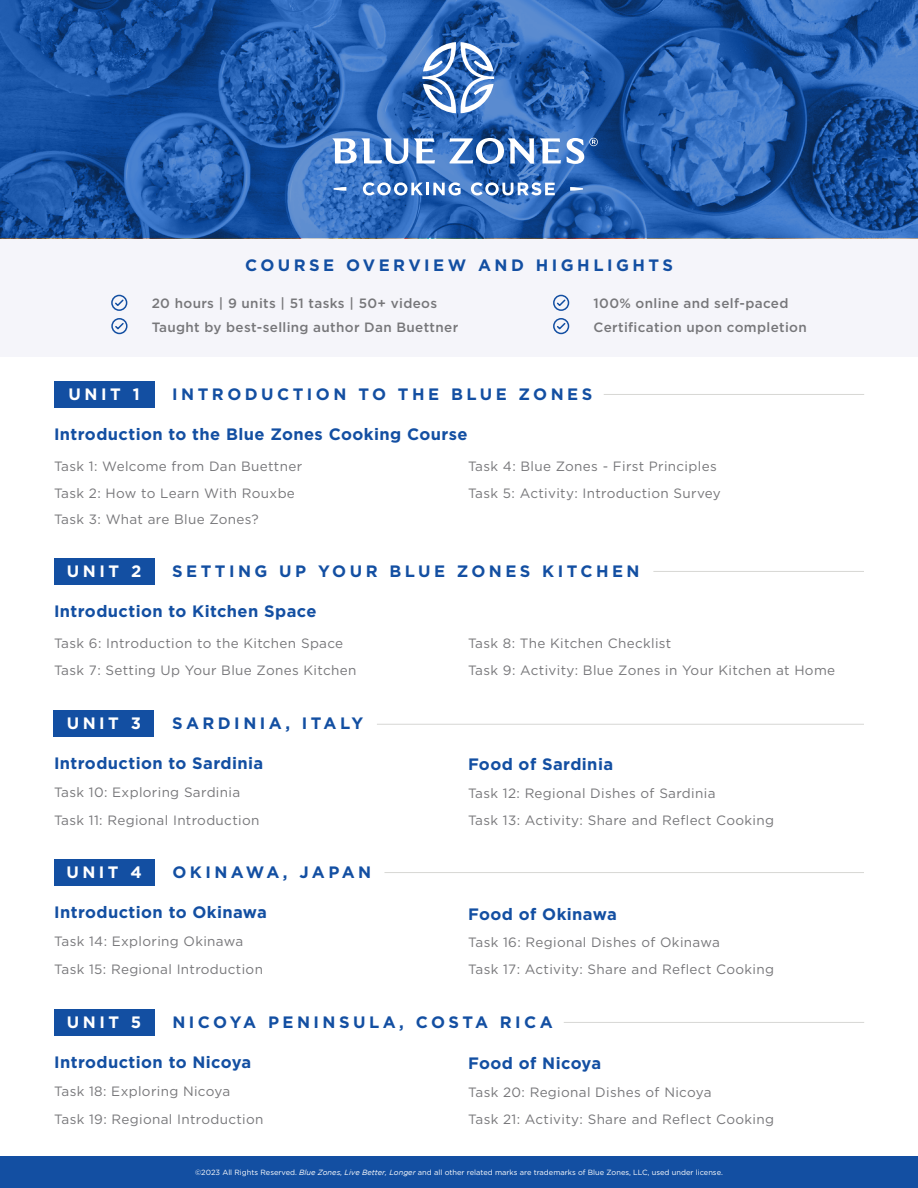
<style>
.page{position:relative;width:918px;height:1188px;background:#fff}
.page>*{position:absolute;margin:0;border:0;box-sizing:border-box;transform-origin:0 0}
.Paragraph_Section{font:700 16.5px "Gotham";letter-spacing:.025em;color:#134fa2}
.Paragraph_Section-2{font:700 16.5px "Gotham";letter-spacing:.21em;color:#134fa2}
.Paragraph_Section-3{font:700 16.5px "Gotham";letter-spacing:.21em;color:#fff}
.t1{font:13.5px "Gotham";letter-spacing:.025em;color:#77777a}
.t2{font:500 13.5px "Gotham";letter-spacing:.025em;color:#77777a}
.t3{font:7.5px "Gotham";color:#fff}
.s1{font-style:italic}
</style>
<div class="page">
<div style="left:0;top:1156px;width:918px;height:32px;background:#134fa2"></div>
<svg style="left:0;top:0;width:918px;height:238px;background:#235caa"></svg>
<div style="left:0;top:238px;width:918px;height:118px;background:#f5f5fa"></div>
<svg style="left:111px;top:294px;width:17px;height:41px"></svg>
<svg style="left:553px;top:294px;width:17px;height:41px"></svg>
<div style="left:54px;top:710px;width:100px;height:27px;background:#134fa2"></div>
<div style="left:54px;top:859px;width:100px;height:27px;background:#134fa2"></div>
<hr style="left:384px;top:872px;width:480px;height:1px;background:#d7d7d4">
<div style="left:54px;top:1009px;width:100px;height:27px;background:#134fa2"></div>
<hr style="left:564px;top:1022px;width:300px;height:1px;background:#d7d7d4">
<hr style="left:377px;top:724px;width:487px;height:1px;background:#d7d7d4">
<div style="left:54px;top:558px;width:100px;height:27px;background:#134fa2"></div>
<hr style="left:653px;top:571px;width:211px;height:1px;background:#d7d7d4">
<div style="left:54px;top:381px;width:100px;height:27px;background:#134fa2"></div>
<hr style="left:604px;top:394px;width:260px;height:1px;background:#d7d7d4">
<svg style="left:422px;top:42px;width:72px;height:71px"></svg>
<svg style="left:332px;top:138px;width:76px;height:26px"></svg>
<svg style="left:414px;top:138px;width:21px;height:25px"></svg>
<svg style="left:450px;top:138px;width:84px;height:26px"></svg>
<svg style="left:540px;top:138px;width:58px;height:26px"></svg>
<svg style="left:570px;top:187px;width:13px;height:4px"></svg>
<svg style="left:334px;top:187px;width:12px;height:4px"></svg>
<svg style="left:363px;top:182px;width:98px;height:13px"></svg>
<svg style="left:471px;top:182px;width:84px;height:13px"></svg>
<p class="Paragraph_Section-2" style="left:245px;top:256px;width:429px">COURSE OVERVIEW AND HIGHLIGHTS</p>
<h2 class="t2" style="left:152px;top:295px;width:287px">20 hours | 9 units | 51 tasks | 50+ videos</h2>
<h2 class="t2" style="left:152px;top:318px;width:308px">Taught by best-selling author Dan Buettner</h2>
<h2 class="t2" style="left:594px;top:318px;width:215px">Certification upon completion</h2>
<h2 class="t2" style="left:594px;top:295px;width:196px">100% online and self-paced</h2>
<p class="Paragraph_Section-3" style="left:69px;top:385px;width:72px">UNIT 1</p>
<p class="Paragraph_Section-2" style="left:172px;top:385px;width:421px">INTRODUCTION TO THE BLUE ZONES</p>
<h2 class="Paragraph_Section" style="left:54px;top:425px;width:415px">Introduction to the Blue Zones Cooking Course</h2>
<h2 class="t1" style="left:54px;top:458px;width:250px">Task 1: Welcome from Dan Buettner</h2>
<h2 class="t1" style="left:54px;top:484px;width:242px">Task 2: How to Learn With Rouxbe</h2>
<h2 class="t1" style="left:54px;top:511px;width:206px">Task 3: What are Blue Zones?</h2>
<h2 class="t1" style="left:468px;top:458px;width:250px">Task 4: Blue Zones - First Principles</h2>
<h2 class="t1" style="left:468px;top:484px;width:254px">Task 5: Activity: Introduction Survey</h2>
<p class="Paragraph_Section-3" style="left:67px;top:562px;width:76px">UNIT 2</p>
<p class="Paragraph_Section-2" style="left:172px;top:562px;width:469px">SETTING UP YOUR BLUE ZONES KITCHEN</p>
<h2 class="Paragraph_Section" style="left:54px;top:602px;width:264px">Introduction to Kitchen Space</h2>
<h2 class="t1" style="left:54px;top:635px;width:291px">Task 6: Introduction to the Kitchen Space</h2>
<h2 class="t1" style="left:54px;top:661px;width:304px">Task 7: Setting Up Your Blue Zones Kitchen</h2>
<p class="Paragraph_Section-3" style="left:67px;top:714px;width:76px">UNIT 3</p>
<p class="Paragraph_Section-2" style="left:172px;top:714px;width:193px">SARDINIA, ITALY</p>
<h2 class="Paragraph_Section" style="left:54px;top:754px;width:211px">Introduction to Sardinia</h2>
<h2 class="t1" style="left:54px;top:784px;width:188px">Task 10: Exploring Sardinia</h2>
<h2 class="t1" style="left:54px;top:811px;width:207px">Task 11: Regional Introduction</h2>
<p class="Paragraph_Section-3" style="left:66px;top:863px;width:77px">UNIT 4</p>
<p class="Paragraph_Section-2" style="left:172px;top:863px;width:200px">OKINAWA, JAPAN</p>
<h2 class="Paragraph_Section" style="left:54px;top:903px;width:214px">Introduction to Okinawa</h2>
<h2 class="t1" style="left:54px;top:933px;width:191px">Task 14: Exploring Okinawa</h2>
<h2 class="t1" style="left:54px;top:961px;width:210px">Task 15: Regional Introduction</h2>
<h2 class="t1" style="left:468px;top:635px;width:205px">Task 8: The Kitchen Checklist</h2>
<h2 class="t1" style="left:468px;top:661px;width:369px">Task 9: Activity: Blue Zones in Your Kitchen at Home</h2>
<h2 class="Paragraph_Section" style="left:468px;top:755px;width:147px">Food of Sardinia</h2>
<h2 class="t1" style="left:468px;top:785px;width:249px">Task 12: Regional Dishes of Sardinia</h2>
<h2 class="t1" style="left:468px;top:811px;width:308px">Task 13: Activity: Share and Reflect Cooking</h2>
<h2 class="Paragraph_Section" style="left:468px;top:904px;width:150px">Food of Okinawa</h2>
<h2 class="t1" style="left:468px;top:934px;width:253px">Task 16: Regional Dishes of Okinawa</h2>
<h2 class="t1" style="left:468px;top:960px;width:307px">Task 17: Activity: Share and Reflect Cooking</h2>
<p class="Paragraph_Section-3" style="left:67px;top:1013px;width:76px">UNIT 5</p>
<p class="Paragraph_Section-2" style="left:172px;top:1013px;width:382px">NICOYA PENINSULA, COSTA RICA</p>
<h2 class="Paragraph_Section" style="left:54px;top:1053px;width:199px">Introduction to Nicoya</h2>
<h2 class="t1" style="left:54px;top:1083px;width:178px">Task 18: Exploring Nicoya</h2>
<h2 class="t1" style="left:54px;top:1110px;width:211px">Task 19: Regional Introduction</h2>
<h2 class="Paragraph_Section" style="left:468px;top:1054px;width:135px">Food of Nicoya</h2>
<h2 class="t1" style="left:468px;top:1084px;width:245px">Task 20: Regional Dishes of Nicoya</h2>
<h2 class="t1" style="left:468px;top:1110px;width:307px">Task 21: Activity: Share and Reflect Cooking</h2>
<p class="t3" style="left:195px;top:1167px;width:529px">©2023 All Rights Reserved. <span class="s1">Blue Zones, Live Better, Longer</span> and all other related marks are trademarks of Blue Zones, LLC, used under license.</p>
</div>
